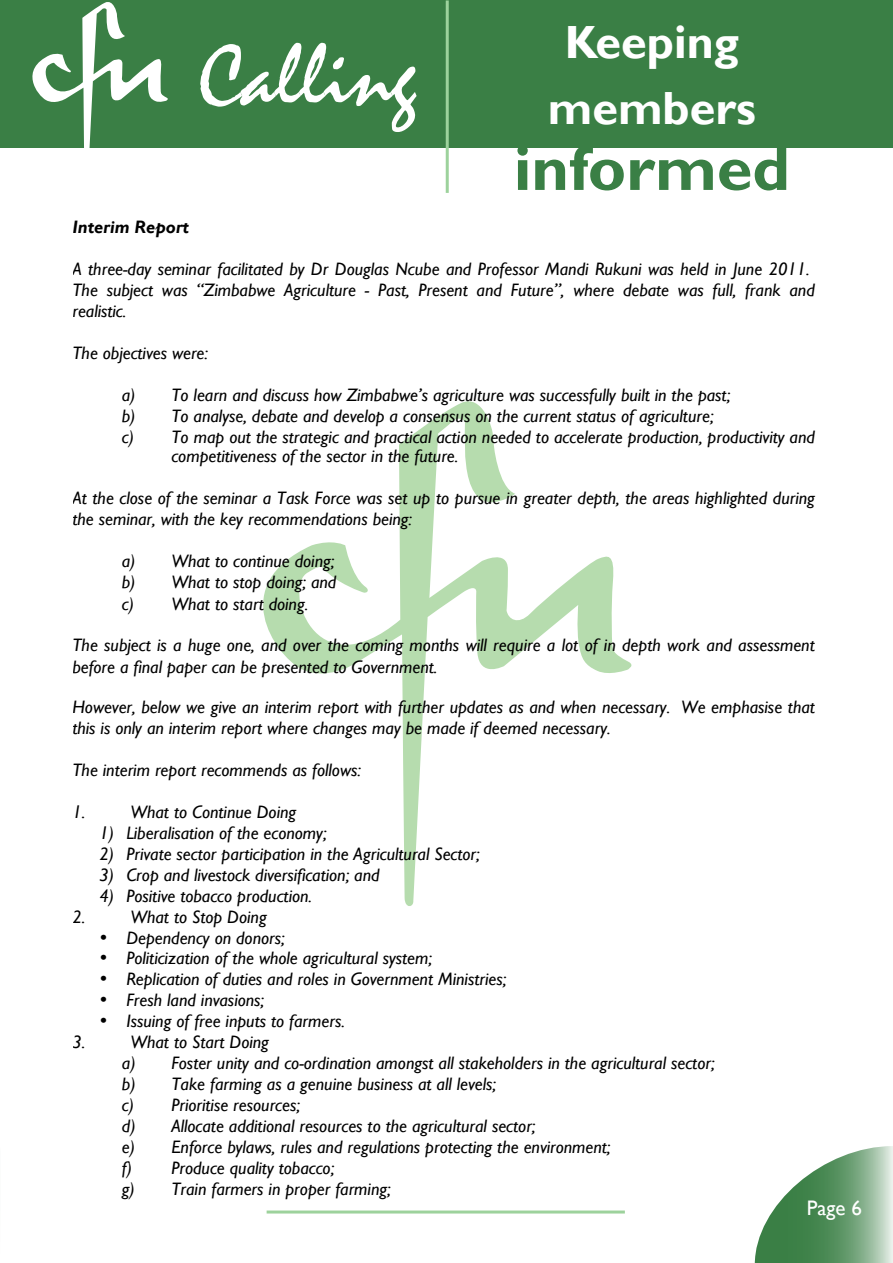
<style>
.page{position:relative;width:893px;height:1263px;background:#fff}
.page>*{position:absolute;margin:0;border:0;box-sizing:border-box;transform-origin:0 0}
.t1{font:90px "Mistral";color:#fff}
.t2{font:700 64.5px "Gill Sans";color:#3a7f45}
.t3{font:700 46.5px/66px "Gill Sans";color:#fff;text-align:center}
.t4{font:21px "Gill Sans";color:#fff}
.t5{font:italic 18px/21px "Gill Sans";color:#000}
.t6{font:italic 700 18px "Gill Sans";color:#000}
</style>
<div class="page">
<div style="left:0;top:0;width:893px;height:147px;background:#3a7f45"></div>
<svg style="left:18px;top:2px;width:151px;height:146px"></svg>
<hr style="left:446px;top:0;width:3px;height:193px;background:#9dd29c">
<hr style="left:267px;top:1210px;width:358px;height:3px;background:#9dd29c">
<svg style="left:263px;top:401px;width:369px;height:505px"></svg>
<svg style="left:754px;top:1146px;width:139px;height:117px"></svg>
<p class="t1" style="left:199px;top:26px;width:219px">Calling</p>
<p class="t3" style="left:548px;top:10px;width:210px">Keeping members</p>
<p class="t2" style="left:514px;top:129px;width:278px">informed</p>
<p class="t6" style="left:72px;top:216px;width:118px">Interim Report</p>
<p class="t5" style="left:72px;top:259px;width:744px">A three-day seminar facilitated by Dr Douglas Ncube and Professor Mandi Rukuni was held in June 2011.<br>The subject was “Zimbabwe Agriculture - Past, Present and Future”, where debate was full, frank and realistic.</p>
<p class="t5" style="left:72px;top:343px;width:137px">The objectives were:</p>
<p class="t5" style="left:122px;top:385px;width:610px">a) To learn and discuss how Zimbabwe’s agriculture was successfully built in the past;</p>
<p class="t5" style="left:122px;top:406px;width:593px">b) To analyse, debate and develop a consensus on the current status of agriculture;</p>
<p class="t5" style="left:122px;top:427px;width:694px">c) To map out the strategic and practical action needed to accelerate production, productivity and</p>
<p class="t5" style="left:171px;top:446px;width:289px">competitiveness of the sector in the future.</p>
<p class="t5" style="left:72px;top:488px;width:744px">At the close of the seminar a Task Force was set up to pursue in greater depth, the areas highlighted during the seminar, with the key recommendations being:</p>
<p class="t5" style="left:122px;top:551px;width:216px;text-align:justify">a) What to continue doing; b) What to stop doing; and c) What to start doing.</p>
<p class="t5" style="left:72px;top:635px;width:744px">The subject is a huge one, and over the coming months will require a lot of in depth work and assessment before a final paper can be presented to Government.</p>
<p class="t5" style="left:72px;top:697px;width:744px">However, below we give an interim report with further updates as and when necessary. We emphasise that this is only an interim report where changes may be made if deemed necessary.</p>
<p class="t5" style="left:72px;top:760px;width:290px">The interim report recommends as follows:</p>
<p class="t5" style="left:72px;top:802px;width:14px">1.</p>
<p class="t5" style="left:130px;top:802px;width:167px">What to Continue Doing</p>
<p class="t5" style="left:99px;top:823px;width:229px">1) Liberalisation of the economy;</p>
<p class="t5" style="left:99px;top:844px;width:382px">2) Private sector participation in the Agricultural Sector;</p>
<p class="t5" style="left:99px;top:865px;width:282px">3) Crop and livestock diversification; and</p>
<p class="t5" style="left:99px;top:886px;width:214px">4) Positive tobacco production.</p>
<p class="t5" style="left:72px;top:907px;width:14px">2.</p>
<p class="t5" style="left:130px;top:907px;width:138px">What to Stop Doing</p>
<p class="t5" style="left:99px;top:928px;width:187px">• Dependency on donors;</p>
<p class="t5" style="left:99px;top:947px;width:334px">• Politicization of the whole agricultural system;</p>
<p class="t5" style="left:99px;top:968px;width:408px">• Replication of duties and roles in Government Ministries;</p>
<p class="t5" style="left:99px;top:989px;width:166px">• Fresh land invasions;</p>
<p class="t5" style="left:99px;top:1010px;width:247px">• Issuing of free inputs to farmers.</p>
<p class="t5" style="left:72px;top:1031px;width:14px">3.</p>
<p class="t5" style="left:122px;top:1031px;width:594px;text-indent:8px">What to Start Doing<br>a) Foster unity and co-ordination amongst all stakeholders in the agricultural sector; b) Take farming as a genuine business at all levels;<br>c) Prioritise resources;<br>d) Allocate additional resources to the agricultural sector;<br>e) Enforce bylaws, rules and regulations protecting the environment;<br>f) Produce quality tobacco;<br>g) Train farmers in proper farming;</p>
<p class="t4" style="left:807px;top:1196px;width:57px">Page 6</p>
</div>
